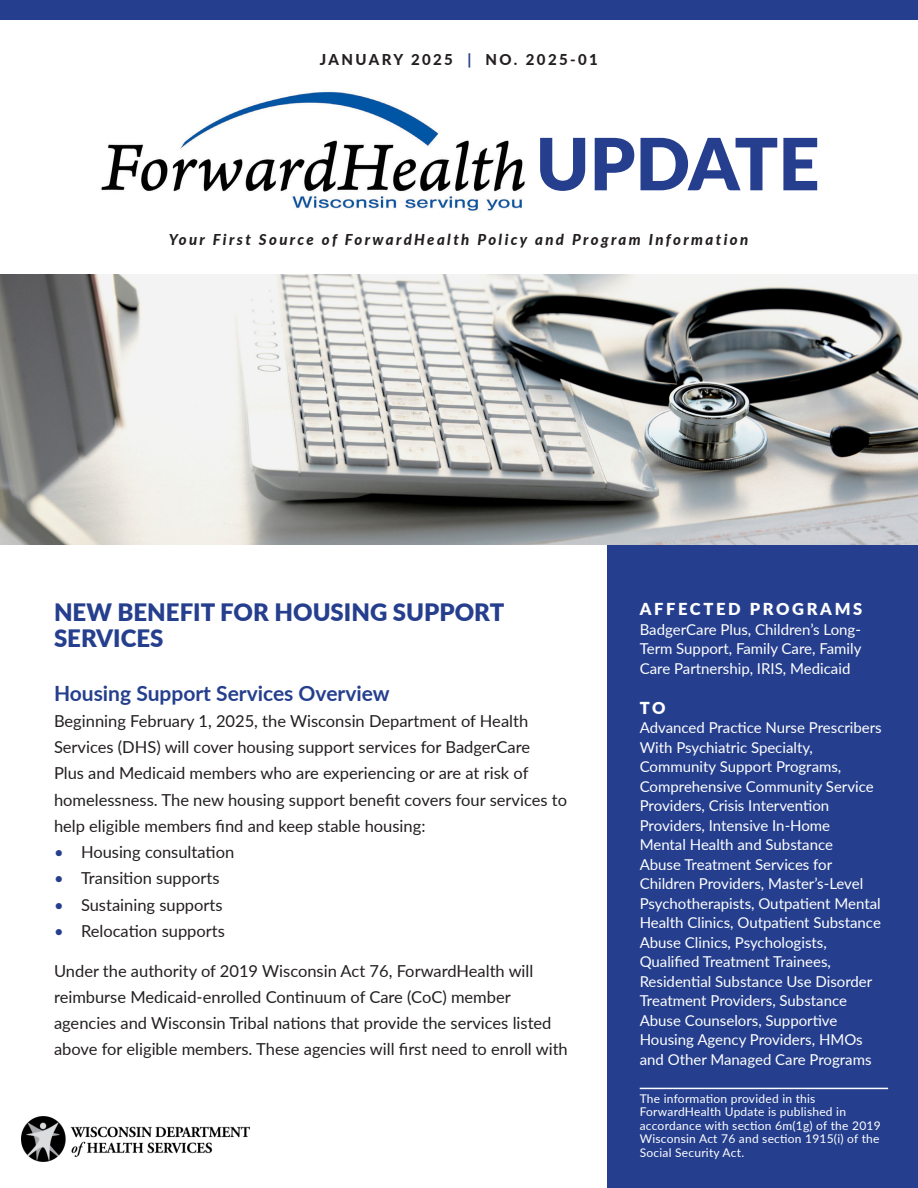
<style>
.page{position:relative;width:918px;height:1188px;background:#fff}
.page>*{position:absolute;margin:0;border:0;box-sizing:border-box;transform-origin:0 0}
.t1{font:900 72px "Lato";color:#253f8e}
.Update_Headline{font:900 24px/26.2px "Lato";color:#253f8e}
.Heading_1{font:700 21px "Lato";color:#253f8e}
.Body_Text_for_Update{font:16.5px/26.2px "Lato";color:#231f20}
.t2{font:900 16.5px "Lato";letter-spacing:.16em;color:#fff}
.t3{font:15px/19.5px "Lato";color:#fff;text-align:justify}
.t4{font:italic 800 15px "Lato";letter-spacing:.16em;color:#231f20}
.t5{font:800 15px "Lato";letter-spacing:.16em;color:#231f20}
.Citation_language{font:12px/13.5px "Lato";letter-spacing:.02em;color:#fff}
.s1{color:#253f8e}
</style>
<div class="page">
<div style="left:0;top:0;width:918px;height:20px;background:#253f8e"></div>
<img style="left:101px;top:91px;width:424px;height:120px">
<img style="left:1px;top:274px;width:916px;height:270px">
<div style="left:608px;top:545px;width:310px;height:643px;background:#253f8e"></div>
<img style="left:22px;top:1117px;width:228px;height:44px">
<hr style="left:640px;top:1088px;width:248px;height:1px;background:#fff">
<p class="t5" style="left:320px;top:49px;width:280px">JANUARY 2025 <span class="s1">|</span> NO. 2025-01</p>
<h1 class="t1" style="left:536px;top:110px;width:285px">UPDATE</h1>
<p class="t4" style="left:169px;top:229px;width:581px">Your First Source of ForwardHealth Policy and Program Information</p>
<p class="Update_Headline" style="left:54px;top:598px;width:452px">NEW BENEFIT FOR HOUSING SUPPORT<br>SERVICES</p>
<p class="Heading_1" style="left:54px;top:678px;width:337px">Housing Support Services Overview</p>
<p class="Body_Text_for_Update" style="left:54px;top:707px;width:515px">Beginning February 1, 2025, the Wisconsin Department of Health Services (DHS) will cover housing support services for BadgerCare<br>Plus and Medicaid members who are experiencing or are at risk of homelessness. The new housing support benefit covers four services to help eligible members find and keep stable housing:</p>
<p class="Body_Text_for_Update" style="left:54px;top:838px;width:182px"><span class="s1">•</span> Housing consultation</p>
<p class="Body_Text_for_Update" style="left:54px;top:865px;width:167px"><span class="s1">•</span> Transition supports</p>
<p class="Body_Text_for_Update" style="left:54px;top:891px;width:170px"><span class="s1">•</span> Sustaining supports</p>
<p class="Body_Text_for_Update" style="left:54px;top:917px;width:172px"><span class="s1">•</span> Relocation supports</p>
<p class="Body_Text_for_Update" style="left:54px;top:957px;width:515px">Under the authority of 2019 Wisconsin Act 76, ForwardHealth will reimburse Medicaid-enrolled Continuum of Care (CoC) member agencies and Wisconsin Tribal nations that provide the services listed above for eligible members. These agencies will first need to enroll with</p>
<p class="t2" style="left:640px;top:597px;width:224px">AFFECTED PROGRAMS</p>
<p class="t3" style="left:640px;top:619px;width:223px">BadgerCare Plus, Children’s Long-Term Support, Family Care, Family Care Partnership, IRIS, Medicaid</p>
<p class="t2" style="left:640px;top:696px;width:27px">TO</p>
<p class="t3" style="left:640px;top:718px;width:244px;text-align:left">Advanced Practice Nurse Prescribers With Psychiatric Specialty, Community Support Programs, Comprehensive Community Service Providers, Crisis Intervention Providers, Intensive In-Home<br>Mental Health and Substance<br>Abuse Treatment Services for Children Providers, Master’s-Level Psychotherapists, Outpatient Mental Health Clinics, Outpatient Substance Abuse Clinics, Psychologists, Qualified Treatment Trainees, Residential Substance Use Disorder Treatment Providers, Substance Abuse Counselors, Supportive Housing Agency Providers, HMOs and Other Managed Care Programs</p>
<p class="Citation_language" style="left:640px;top:1091px;width:242px">The information provided in this ForwardHealth Update is published in accordance with section 6m(1g) of the 2019<br>Wisconsin Act 76 and section 1915(i) of the Social Security Act.</p>
</div>
